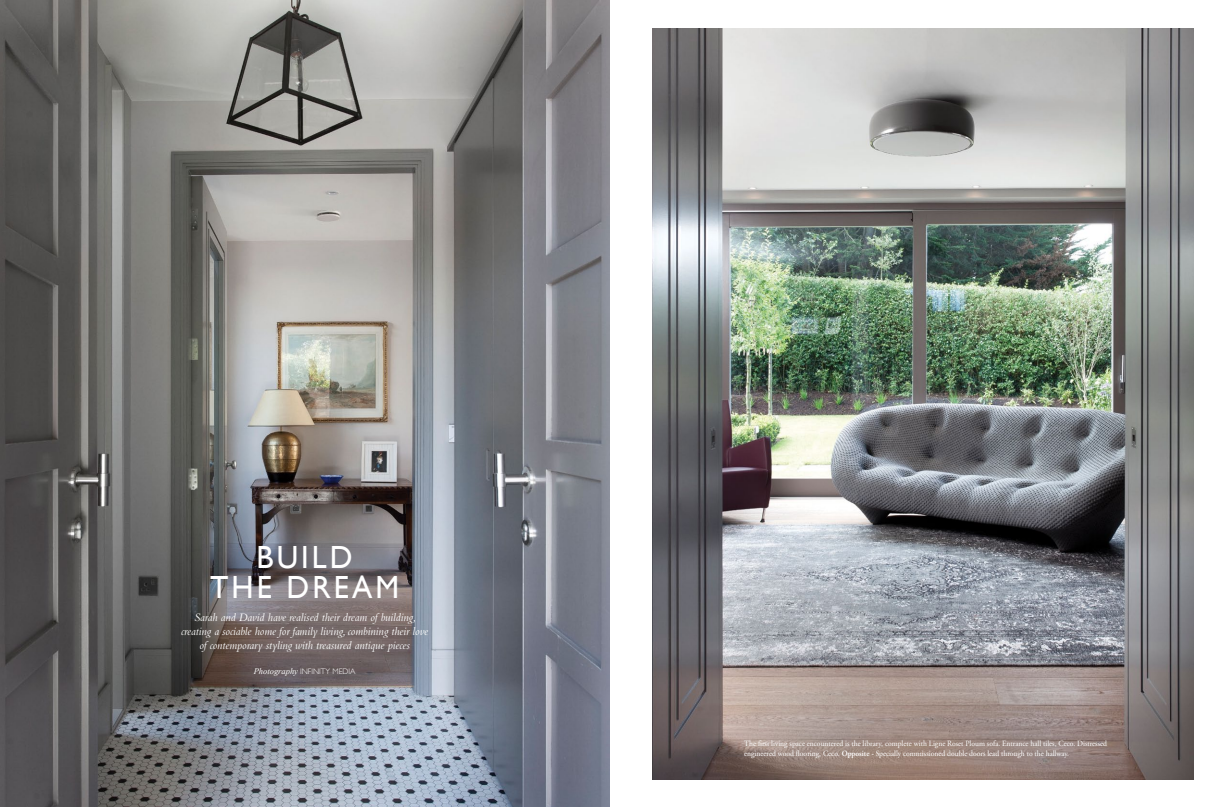
<style>
.page{position:relative;width:1219px;height:807px;background:#fff}
.page>*{position:absolute;margin:0;border:0;box-sizing:border-box;transform-origin:0 0}
.t1{font:32px/30px "Gill Sans";letter-spacing:.1em;color:#fff;text-align:center;scale:.95 1}
.t2{font:italic 12px/14px "Bembo";color:#fff;text-align:center;scale:.95 1}
.t3{font:8px/10px "Adobe Garamond";color:#fff;scale:.95 1}
.t4{font:300 8px "Gill Sans";color:#fff}
.s1{font-family:"Times New Roman";font-weight:400;font-style:italic;font-size:8.5px}
.s2{font-weight:600}
</style>
<div class="page">
<img style="left:652px;top:28px;width:541px;height:751px">
<img style="left:0;top:0;width:609px;height:807px">
<h1 class="t1" style="left:210px;top:541px;width:200px">BUILD<br>THE DREAM</h1>
<h2 class="t2" style="left:181px;top:609px;width:261px">Sarah and David have realised their dream of building, creating a sociable home for family living, combining their love of contemporary styling with treasured antique pieces</h2>
<p class="t4" style="left:254px;top:664px;width:103px"><span class="s1">Photography</span> INFINITY MEDIA</p>
<p class="t3" style="left:744px;top:738px;width:383px">The first living space encountered is the library, complete with Ligne Roset Ploum sofa. Entrance hall tiles, Ceco. Distressed engineered wood flooring, Ceco. <span class="s2">Opposite</span> - Specially commissioned double doors lead through to the hallway.</p>
</div>
